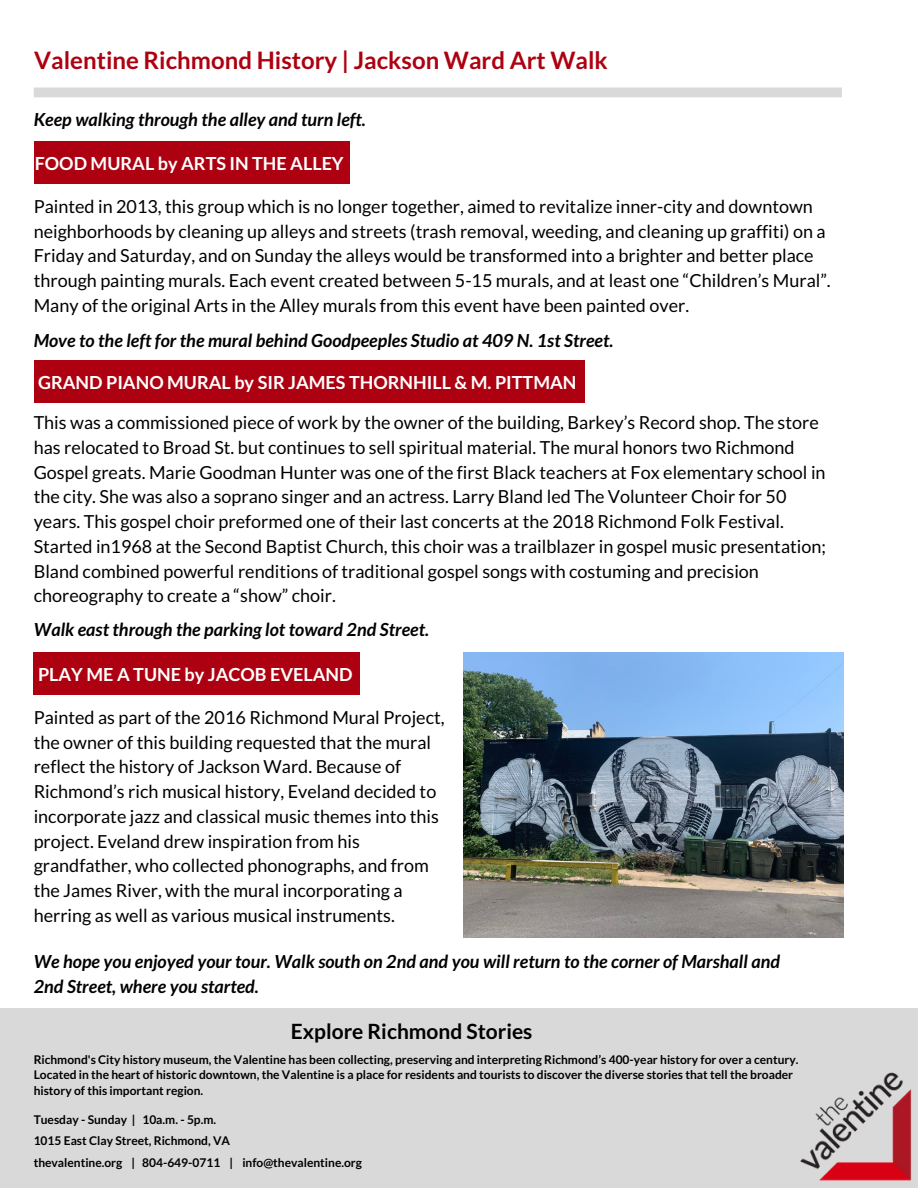
<style>
.page{position:relative;width:918px;height:1188px;background:#fff}
.page>*{position:absolute;margin:0;border:0;box-sizing:border-box;transform-origin:0 0}
.t1{font:700 24px "Lato";color:#ad0010}
.t2{font:700 21px "Lato";color:#000}
.t3{font:18px/24.8px "Lato";color:#000}
.t4{font:italic 700 18px/24.8px "Lato";color:#000}
.t5{font:700 18px "Lato";color:#fff}
.t6{font:700 12px/15.8px "Lato";color:#000}
</style>
<div class="page">
<div style="left:34px;top:88px;width:808px;height:9px;background:#d9d9d9"></div>
<div style="left:34px;top:141px;width:315px;height:43px;background:#ad0010"></div>
<div style="left:34px;top:360px;width:551px;height:43px;background:#ad0010"></div>
<img style="left:463px;top:652px;width:380px;height:285px">
<div style="left:34px;top:652px;width:326px;height:43px;background:#ad0010"></div>
<div style="left:0;top:1008px;width:918px;height:180px;background:#d9d9d9"></div>
<img style="left:800px;top:1072px;width:112px;height:109px">
<h1 class="t1" style="left:34px;top:45px;width:575px">Valentine Richmond History | Jackson Ward Art Walk</h1>
<p class="t4" style="left:34px;top:107px;width:334px">Keep walking through the alley and turn left.</p>
<p class="t5" style="left:35px;top:152px;width:310px">FOOD MURAL by ARTS IN THE ALLEY</p>
<p class="t3" style="left:34px;top:194px;width:799px">Painted in 2013, this group which is no longer together, aimed to revitalize inner-city and downtown neighborhoods by cleaning up alleys and streets (trash removal, weeding, and cleaning up graffiti) on a Friday and Saturday, and on Sunday the alleys would be transformed into a brighter and better place through painting murals. Each event created between 5-15 murals, and at least one “Children’s Mural”.<br>Many of the original Arts in the Alley murals from this event have been painted over.</p>
<p class="t4" style="left:34px;top:327px;width:581px">Move to the left for the mural behind Goodpeeples Studio at 409 N. 1st Street.</p>
<p class="t5" style="left:38px;top:371px;width:540px">GRAND PIANO MURAL by SIR JAMES THORNHILL &amp; M. PITTMAN</p>
<p class="t3" style="left:34px;top:410px;width:794px">This was a commissioned piece of work by the owner of the building, Barkey’s Record shop. The store has relocated to Broad St. but continues to sell spiritual material. The mural honors two Richmond Gospel greats. Marie Goodman Hunter was one of the first Black teachers at Fox elementary school in the city. She was also a soprano singer and an actress. Larry Bland led The Volunteer Choir for 50 years. This gospel choir preformed one of their last concerts at the 2018 Richmond Folk Festival.<br>Started in1968 at the Second Baptist Church, this choir was a trailblazer in gospel music presentation; Bland combined powerful renditions of traditional gospel songs with costuming and precision choreography to create a “show” choir.</p>
<p class="t4" style="left:34px;top:616px;width:397px">Walk east through the parking lot toward 2nd Street.</p>
<p class="t5" style="left:38px;top:663px;width:316px">PLAY ME A TUNE by JACOB EVELAND</p>
<p class="t3" style="left:34px;top:705px;width:412px">Painted as part of the 2016 Richmond Mural Project, the owner of this building requested that the mural reflect the history of Jackson Ward. Because of Richmond’s rich musical history, Eveland decided to incorporate jazz and classical music themes into this project. Eveland drew inspiration from his grandfather, who collected phonographs, and from the James River, with the mural incorporating a herring as well as various musical instruments.</p>
<p class="t4" style="left:34px;top:949px;width:748px">We hope you enjoyed your tour. Walk south on 2nd and you will return to the corner of Marshall and<br>2nd Street, where you started.</p>
<p class="t2" style="left:291px;top:1018px;width:243px">Explore Richmond Stories</p>
<p class="t6" style="left:34px;top:1051px;width:766px">Richmond's City history museum, the Valentine has been collecting, preserving and interpreting Richmond’s 400-year history for over a century.<br>Located in the heart of historic downtown, the Valentine is a place for residents and tourists to discover the diverse stories that tell the broader history of this important region.</p>
<p class="t6" style="left:34px;top:1109px;width:330px;line-height:21.3px">Tuesday - Sunday | 10a.m. - 5p.m.<br>1015 East Clay Street, Richmond, VA<br>thevalentine.org | 804-649-0711 | info@thevalentine.org</p>
</div>
